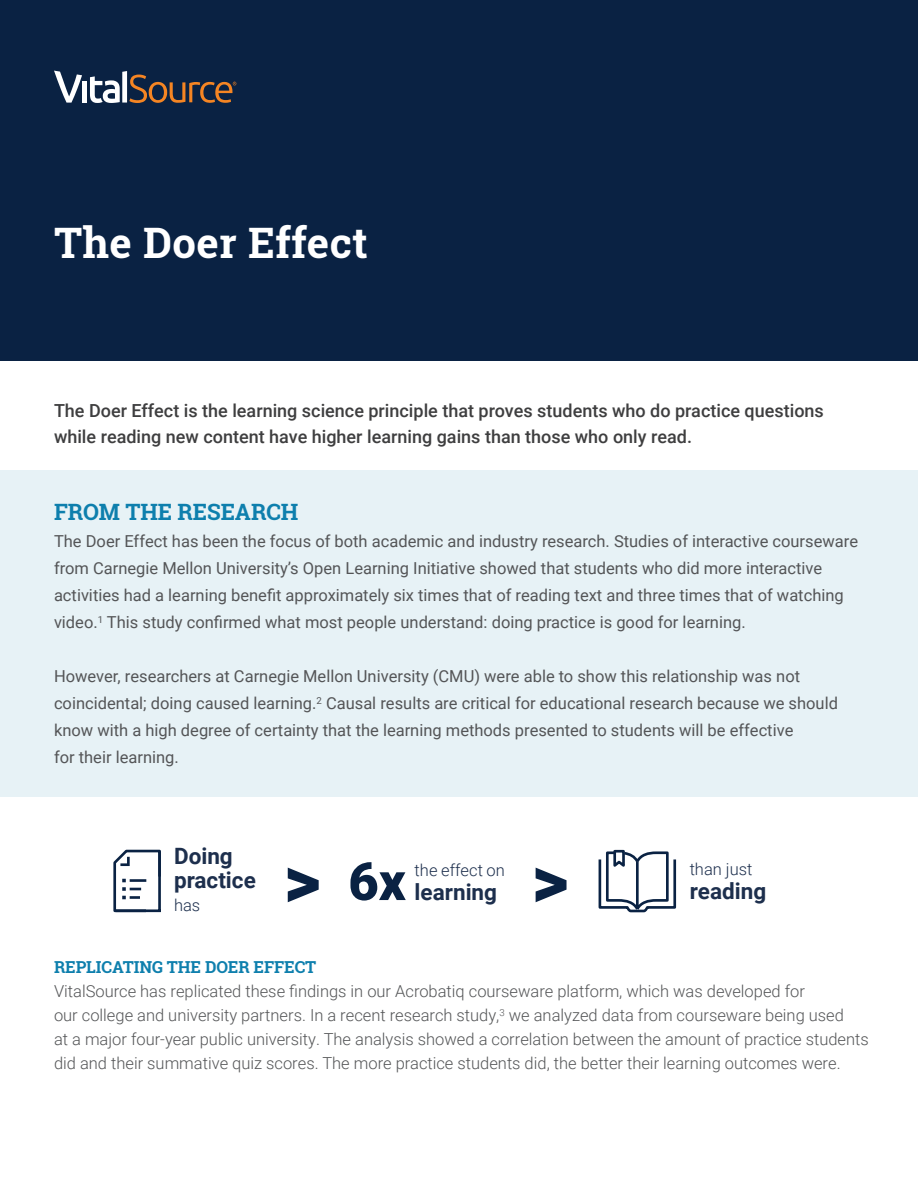
<style>
.page{position:relative;width:918px;height:1188px;background:#fff}
.page>*{position:absolute;margin:0;border:0;box-sizing:border-box;transform-origin:0 0}
.t1{font:900 72px "Roboto";color:#0a2243}
.t2{font:900 52.5px "Roboto";color:#0a2243}
.t3{font:700 42px "Roboto Slab";letter-spacing:.01em;color:#fff}
.t4{font:700 22.5px "Roboto";color:#1d2f4d}
.t5{font:700 22.5px "Roboto Slab";letter-spacing:-.005em;color:#0e7fad}
.t6{font:500 18px/25.5px "Roboto";color:#3e3e3f}
.t7{font:16.5px/27px "Roboto";color:#545557}
.t8{font:300 16.5px/24px "Roboto";color:#545557}
.t9{font:700 16.5px "Roboto Slab";letter-spacing:-.005em;color:#0e7fad}
.t10{font:300 16.5px "Roboto";color:#1d2f4d}
</style>
<div class="page">
<div style="left:0;top:471px;width:918px;height:326px;background:#e7f2f6"></div>
<svg style="left:113px;top:849px;width:48px;height:64px"></svg>
<hr style="left:130px;top:879px;width:16px;height:3px;background:#0a2243">
<hr style="left:158px;top:851px;width:3px;height:60px;background:#0a2243">
<hr style="left:116px;top:909px;width:45px;height:3px;background:#0a2243">
<svg style="left:598px;top:849px;width:79px;height:64px"></svg>
<div style="left:0;top:0;width:918px;height:361px;background:#0a2243"></div>
<svg style="left:54px;top:70px;width:183px;height:33px"></svg>
<p class="t3" style="left:54px;top:214px;width:315px">The Doer Effect</p>
<p class="t6" style="left:54px;top:397px;width:771px">The Doer Effect is the learning science principle that proves students who do practice questions while reading new content have higher learning gains than those who only read.</p>
<p class="t5" style="left:54px;top:496px;width:246px">FROM THE RESEARCH</p>
<p class="t7" style="left:54px;top:527px;width:806px">The Doer Effect has been the focus of both academic and industry research. Studies of interactive courseware from Carnegie Mellon University’s Open Learning Initiative showed that students who did more interactive activities had a learning benefit approximately six times that of reading text and three times that of watching video.<sup>1</sup> This study confirmed what most people understand: doing practice is good for learning.</p>
<p class="t7" style="left:54px;top:662px;width:786px">However, researchers at Carnegie Mellon University (CMU) were able to show this relationship was not coincidental; doing caused learning.<sup>2</sup> Causal results are critical for educational research because we should know with a high degree of certainty that the learning methods presented to students will be effective<br>for their learning.</p>
<p class="t4" style="left:174px;top:841px;width:60px">Doing</p>
<p class="t4" style="left:174px;top:865px;width:83px">practice</p>
<p class="t10" style="left:174px;top:893px;width:28px">has</p>
<p class="t2" style="left:348px;top:845px;width:59px">6x</p>
<p class="t10" style="left:690px;top:857px;width:64px">than just</p>
<p class="t10" style="left:415px;top:858px;width:92px">the effect on</p>
<p class="t4" style="left:415px;top:876px;width:84px">learning</p>
<p class="t1" style="left:284px;top:830px;width:38px">&gt;</p>
<p class="t1" style="left:532px;top:830px;width:38px">&gt;</p>
<p class="t4" style="left:690px;top:875px;width:78px">reading</p>
<p class="t9" style="left:54px;top:956px;width:264px">REPLICATING THE DOER EFFECT</p>
<p class="t8" style="left:54px;top:979px;width:816px">VitalSource has replicated these findings in our Acrobatiq courseware platform, which was developed for<br>our college and university partners. In a recent research study,<sup>3</sup> we analyzed data from courseware being used<br>at a major four-year public university. The analysis showed a correlation between the amount of practice students did and their summative quiz scores. The more practice students did, the better their learning outcomes were.</p>
</div>
